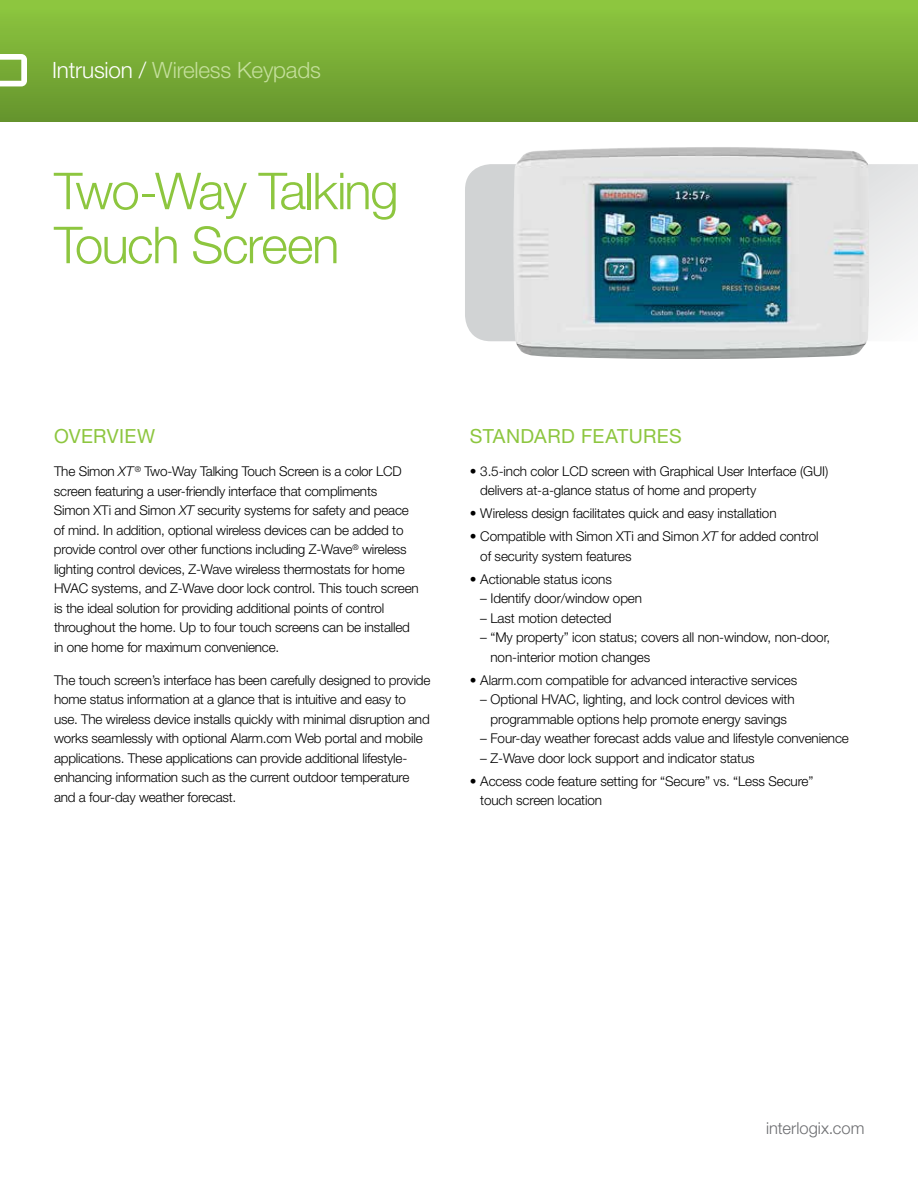
<style>
.page{position:relative;width:918px;height:1188px;background:#fff}
.page>*{position:absolute;margin:0;border:0;box-sizing:border-box;transform-origin:0 0}
.t1{font:300 51px/54px "Helvetica Neue LT Pro";letter-spacing:-.035em;color:#8dc63f}
.t2{font:300 22.5px "Helvetica Neue LT Pro";letter-spacing:-.01em;color:#c4df9b}
.t3{font:19.5px "Helvetica Neue LT Pro";letter-spacing:.02em;color:#8dc63f}
.t4{font:300 16.5px "Helvetica Neue LT Std";color:#6d6e71}
.t5{font:300 13.5px/19.5px "Helvetica Neue LT Pro";letter-spacing:-.015em;color:#000}
.s1{color:#fff}
.s2{font-style:italic}
</style>
<div class="page">
<svg style="left:465px;top:164px;width:453px;height:177px"></svg>
<div style="left:0;top:0;width:918px;height:122px;background:linear-gradient(to bottom,#8fc840,#65942d)"></div>
<svg style="left:0;top:54px;width:27px;height:32px"></svg>
<img style="left:513px;top:147px;width:356px;height:212px">
<hr style="left:0;top:0;width:1px;height:34px;background:#88c03d">
<h2 class="t2" style="left:52px;top:57px;width:270px"><span class="s1">Intrusion /</span> Wireless Keypads</h2>
<h1 class="t1" style="left:54px;top:163px;width:346px">Two-Way Talking<br>Touch Screen</h1>
<h3 class="t3" style="left:54px;top:424px;width:103px">OVERVIEW</h3>
<p class="t5" style="left:54px;top:462px;width:366px">The Simon <span class="s2">XT</span><sup>®</sup> Two-Way Talking Touch Screen is a color LCD screen featuring a user-friendly interface that compliments<br>Simon XTi and Simon <span class="s2">XT</span> security systems for safety and peace of mind. In addition, optional wireless devices can be added to provide control over other functions including Z-Wave<sup>®</sup> wireless lighting control devices, Z-Wave wireless thermostats for home HVAC systems, and Z-Wave door lock control. This touch screen is the ideal solution for providing additional points of control throughout the home. Up to four touch screens can be installed in one home for maximum convenience.</p>
<p class="t5" style="left:54px;top:670px;width:378px">The touch screen’s interface has been carefully designed to provide home status information at a glance that is intuitive and easy to use. The wireless device installs quickly with minimal disruption and works seamlessly with optional Alarm.com Web portal and mobile applications. These applications can provide additional lifestyle&shy;enhancing information such as the current outdoor temperature and a four-day weather forecast.</p>
<h3 class="t3" style="left:470px;top:424px;width:213px">STANDARD FEATURES</h3>
<p class="t5" style="left:480px;top:461px;width:350px;text-indent:-11px">• 3.5-inch color LCD screen with Graphical User Interface (GUI) delivers at-a-glance status of home and property</p>
<p class="t5" style="left:470px;top:503px;width:308px">• Wireless design facilitates quick and easy installation</p>
<p class="t5" style="left:480px;top:526px;width:340px;text-indent:-11px">• Compatible with Simon XTi and Simon <span class="s2">XT</span> for added control of security system features</p>
<p class="t5" style="left:470px;top:569px;width:144px">• Actionable status icons</p>
<p class="t5" style="left:480px;top:588px;width:163px">– Identify door/window open</p>
<p class="t5" style="left:480px;top:608px;width:133px">– Last motion detected</p>
<p class="t5" style="left:491px;top:627px;width:341px;text-indent:-10px">– “My property” icon status; covers all non-window, non-door, non-interior motion changes</p>
<p class="t5" style="left:470px;top:670px;width:329px">• Alarm.com compatible for advanced interactive services</p>
<p class="t5" style="left:480px;top:689px;width:316px;text-align:center">– Optional HVAC, lighting, and lock control devices with programmable options help promote energy savings</p>
<p class="t5" style="left:480px;top:728px;width:370px">– Four-day weather forecast adds value and lifestyle convenience</p>
<p class="t5" style="left:480px;top:748px;width:276px">– Z-Wave door lock support and indicator status</p>
<p class="t5" style="left:480px;top:771px;width:335px;text-indent:-11px">• Access code feature setting for “Secure” vs. “Less Secure” touch screen location</p>
<p class="t4" style="left:766px;top:1118px;width:100px">interlogix.com</p>
</div>
